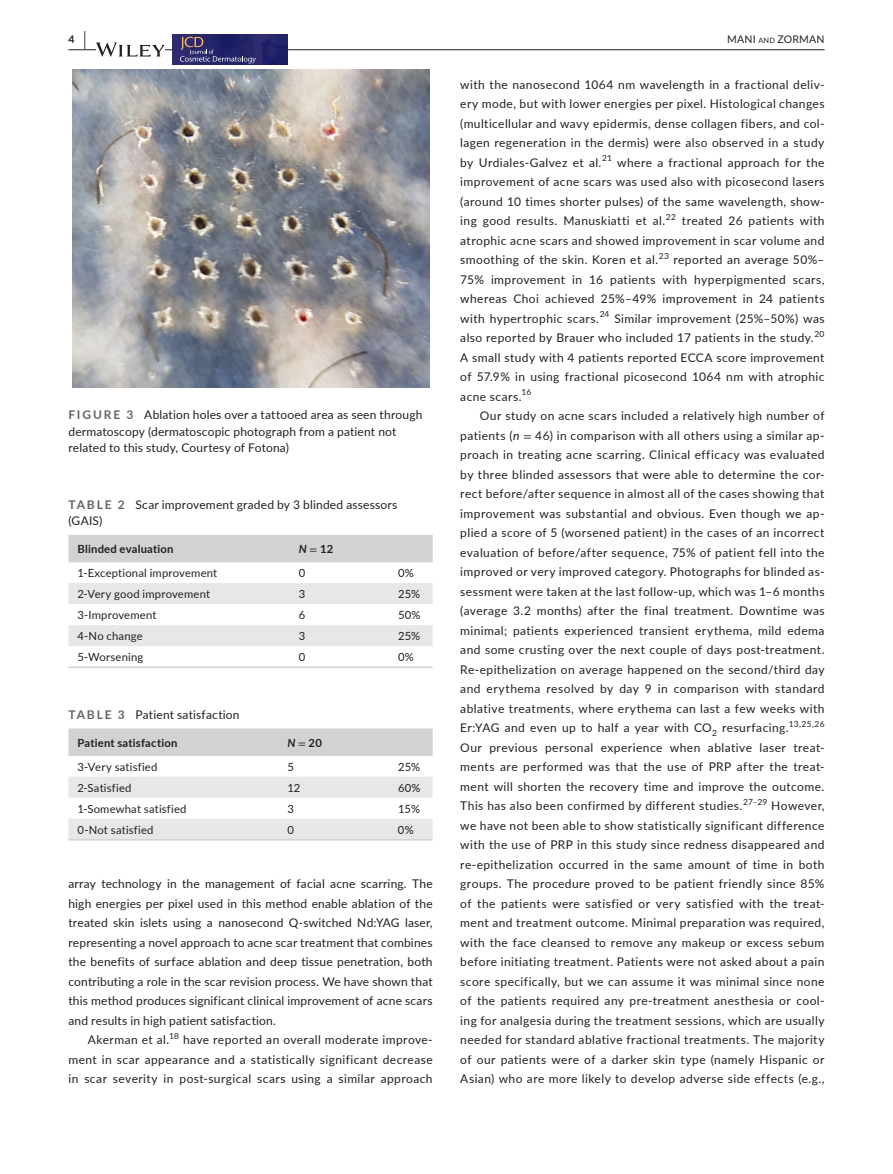
<style>
.page{position:relative;width:893px;height:1174px;background:#fff}
.page>*{position:absolute;margin:0;border:0;box-sizing:border-box;transform-origin:0 0}
.t1{font:12px/19.5px "Lato";letter-spacing:.03em;color:#231f20;text-align:justify}
.t2{font:11.25px "Lato";letter-spacing:.015em;color:#231f20}
.t3{font:700 11.25px "Lato";letter-spacing:.015em;color:#231f20}
.t4{font:10.5px "Lato";letter-spacing:.025em;color:#231f20}
.t5{font:700 10.5px "Lato";color:#231f20}
.t6{font:8.4px "Lato";letter-spacing:.025em;color:#231f20}
.s1{font-size:19.5px}
.s2{font-size:7.35px}
.s3{font-weight:700;color:#636366}
.s4{font-style:italic}
.s5{font-family:"STIX";font-weight:400}
.s6{font-family:"STIX"}
</style>
<div class="page">
<hr style="left:68px;top:49px;width:756px;height:1px;background:#231f20">
<svg style="left:96px;top:42px;width:69px;height:15px"></svg>
<img style="left:172px;top:35px;width:115px;height:30px">
<svg style="left:180px;top:37px;width:76px;height:26px;background:#3d3a73"></svg>
<div style="left:68px;top:69px;width:365px;height:318px;background:linear-gradient(to bottom,#fff,#fff)"></div>
<img style="left:72px;top:69px;width:357px;height:318px">
<div style="left:68px;top:535px;width:365px;height:27px;background:#d1d2d4"></div>
<svg style="left:68px;top:583px;width:365px;height:63px"></svg>
<hr style="left:68px;top:666px;width:222px;height:2px;background:#d1d2d4">
<hr style="left:290px;top:666px;width:99px;height:2px;background:#d1d2d4">
<hr style="left:389px;top:666px;width:44px;height:2px;background:#d1d2d4">
<div style="left:68px;top:728px;width:365px;height:28px;background:#d1d2d4"></div>
<svg style="left:68px;top:777px;width:365px;height:62px"></svg>
<hr style="left:68px;top:839px;width:210px;height:1px;background:#d1d2d4">
<hr style="left:278px;top:839px;width:111px;height:1px;background:#d1d2d4">
<hr style="left:389px;top:839px;width:44px;height:1px;background:#d1d2d4">
<p class="t5" style="left:68px;top:31px;width:19px">4 <span class="s1">|</span></p>
<p class="t4" style="left:727px;top:31px;width:99px">MANI <span class="s2">an d</span> ZORMAN</p>
<p class="t1" style="left:68px;top:406px;width:355px;line-height:16.5px;text-align:left"><span class="s3">FIGURE 3</span> Ablation holes over a tattooed area as seen through dermatoscopy (dermatoscopic photograph from a patient not related to this study, Courtesy of Fotona)</p>
<p class="t1" style="left:68px;top:495px;width:330px;line-height:16.5px"><span class="s3">TABLE 2</span> Scar improvement graded by 3 blinded assessors (GAIS)</p>
<p class="t3" style="left:77px;top:541px;width:98px">Blinded evaluation</p>
<p class="t3" style="left:299px;top:541px;width:36px"><span class="s4">N</span><span class="s5">=</span>12</p>
<p class="t2" style="left:77px;top:565px;width:141px">1-Exceptional improvement</p>
<p class="t2" style="left:299px;top:565px;width:8px">0</p>
<p class="t2" style="left:398px;top:565px;width:17px">0%</p>
<p class="t2" style="left:77px;top:586px;width:134px">2-Very good improvement</p>
<p class="t2" style="left:299px;top:586px;width:8px">3</p>
<p class="t2" style="left:398px;top:586px;width:24px">25%</p>
<p class="t2" style="left:77px;top:607px;width:81px">3-Improvement</p>
<p class="t2" style="left:299px;top:607px;width:8px">6</p>
<p class="t2" style="left:398px;top:607px;width:24px">50%</p>
<p class="t2" style="left:77px;top:628px;width:67px">4-No change</p>
<p class="t2" style="left:299px;top:628px;width:8px">3</p>
<p class="t2" style="left:398px;top:628px;width:24px">25%</p>
<p class="t2" style="left:77px;top:649px;width:67px">5-Worsening</p>
<p class="t2" style="left:299px;top:649px;width:8px">0</p>
<p class="t2" style="left:398px;top:649px;width:17px">0%</p>
<p class="t1" style="left:68px;top:704px;width:173px"><span class="s3">TABLE 3</span> Patient satisfaction</p>
<p class="t3" style="left:77px;top:734px;width:101px">Patient satisfaction</p>
<p class="t3" style="left:287px;top:734px;width:36px"><span class="s4">N</span><span class="s5">=</span>20</p>
<p class="t2" style="left:77px;top:758px;width:81px">3-Very satisfied</p>
<p class="t2" style="left:287px;top:758px;width:8px">5</p>
<p class="t2" style="left:398px;top:758px;width:24px">25%</p>
<p class="t2" style="left:77px;top:779px;width:56px">2-Satisfied</p>
<p class="t2" style="left:287px;top:779px;width:15px">12</p>
<p class="t2" style="left:398px;top:779px;width:24px">60%</p>
<p class="t2" style="left:77px;top:800px;width:111px">1-Somewhat satisfied</p>
<p class="t2" style="left:287px;top:800px;width:8px">3</p>
<p class="t2" style="left:398px;top:800px;width:24px">15%</p>
<p class="t2" style="left:77px;top:821px;width:78px">0-Not satisfied</p>
<p class="t2" style="left:287px;top:821px;width:8px">0</p>
<p class="t2" style="left:398px;top:821px;width:17px">0%</p>
<p class="t1" style="left:68px;top:873px;width:366px">array technology in the management of facial acne scarring. The high energies per pixel used in this method enable ablation of the treated skin islets using a nanosecond Q-switched Nd:YAG laser, representing a novel approach to acne scar treatment that combines the benefits of surface ablation and deep tissue penetration, both contributing a role in the scar revision process. We have shown that this method produces significant clinical improvement of acne scars and results in high patient satisfaction.</p>
<p class="t1" style="left:68px;top:1029px;width:366px;text-indent:19px">Akerman et al.<sup>18</sup> have reported an overall moderate improve&shy;ment in scar appearance and a statistically significant decrease in scar severity in post-surgical scars using a similar approach</p>
<p class="t1" style="left:460px;top:74px;width:366px">with the nanosecond 1064 nm wavelength in a fractional deliv&shy;ery mode, but with lower energies per pixel. Histological changes (multicellular and wavy epidermis, dense collagen fibers, and col&shy;lagen regeneration in the dermis) were also observed in a study by Urdiales-Galvez et al.</p>
<p class="t6" style="left:602px;top:152px;width:11px">21</p>
<p class="t1" style="left:460px;top:152px;width:366px;text-indent:157px">where a fractional approach for the improvement of acne scars was used also with picosecond lasers (around 10 times shorter pulses) of the same wavelength, show&shy;ing good results. Manuskiatti et al.</p>
<p class="t6" style="left:666px;top:211px;width:12px">22</p>
<p class="t1" style="left:460px;top:210px;width:366px;text-indent:222px">treated 26 patients with atrophic acne scars and showed improvement in scar volume and smoothing of the skin. Koren et al.</p>
<p class="t6" style="left:659px;top:250px;width:11px">23</p>
<p class="t1" style="left:460px;top:249px;width:366px;text-indent:213px">reported an average 50%– 75% improvement in 16 patients with hyperpigmented scars, whereas Choi achieved 25%–49% improvement in 24 patients with hypertrophic scars.</p>
<p class="t6" style="left:600px;top:308px;width:11px">24</p>
<p class="t1" style="left:460px;top:308px;width:366px;text-indent:154px">Similar improvement (25%–50%) was also reported by Brauer who included 17 patients in the study.</p>
<p class="t6" style="left:814px;top:328px;width:12px">20</p>
<p class="t1" style="left:460px;top:347px;width:366px">A small study with 4 patients reported ECCA score improvement of 57.9% in using fractional picosecond 1064 nm with atrophic acne scars.</p>
<p class="t6" style="left:521px;top:386px;width:11px">16</p>
<p class="t1" style="left:460px;top:405px;width:366px;text-indent:20px">Our study on acne scars included a relatively high number of patients (<span class="s4">n</span> <span class="s6">=</span> 46) in comparison with all others using a similar ap&shy;proach in treating acne scarring. Clinical efficacy was evaluated by three blinded assessors that were able to determine the cor&shy;rect before/after sequence in almost all of the cases showing that improvement was substantial and obvious. Even though we ap&shy;plied a score of 5 (worsened patient) in the cases of an incorrect evaluation of before/after sequence, 75% of patient fell into the improved or very improved category. Photographs for blinded as&shy;sessment were taken at the last follow-up, which was 1–6 months (average 3.2 months) after the final treatment. Downtime was minimal; patients experienced transient erythema, mild edema and some crusting over the next couple of days post-treatment.<br>Re-epithelization on average happened on the second/third day and erythema resolved by day 9 in comparison with standard ablative treatments, where erythema can last a few weeks with Er:YAG and even up to half a year with CO<sub>2</sub> resurfacing.</p>
<p class="t6" style="left:789px;top:718px;width:37px">13,25,26</p>
<p class="t1" style="left:460px;top:737px;width:366px">Our previous personal experience when ablative laser treat&shy;ments are performed was that the use of PRP after the treat&shy;ment will shorten the recovery time and improve the outcome.<br>This has also been confirmed by different studies.<sup>27–29</sup> However, we have not been able to show statistically significant difference with the use of PRP in this study since redness disappeared and re-epithelization occurred in the same amount of time in both groups. The procedure proved to be patient friendly since 85% of the patients were satisfied or very satisfied with the treat&shy;ment and treatment outcome. Minimal preparation was required, with the face cleansed to remove any makeup or excess sebum before initiating treatment. Patients were not asked about a pain score specifically, but we can assume it was minimal since none of the patients required any pre-treatment anesthesia or cool&shy;ing for analgesia during the treatment sessions, which are usually needed for standard ablative fractional treatments. The majority of our patients were of a darker skin type (namely Hispanic or Asian) who are more likely to develop adverse side effects (e.g.,</p>
</div>
